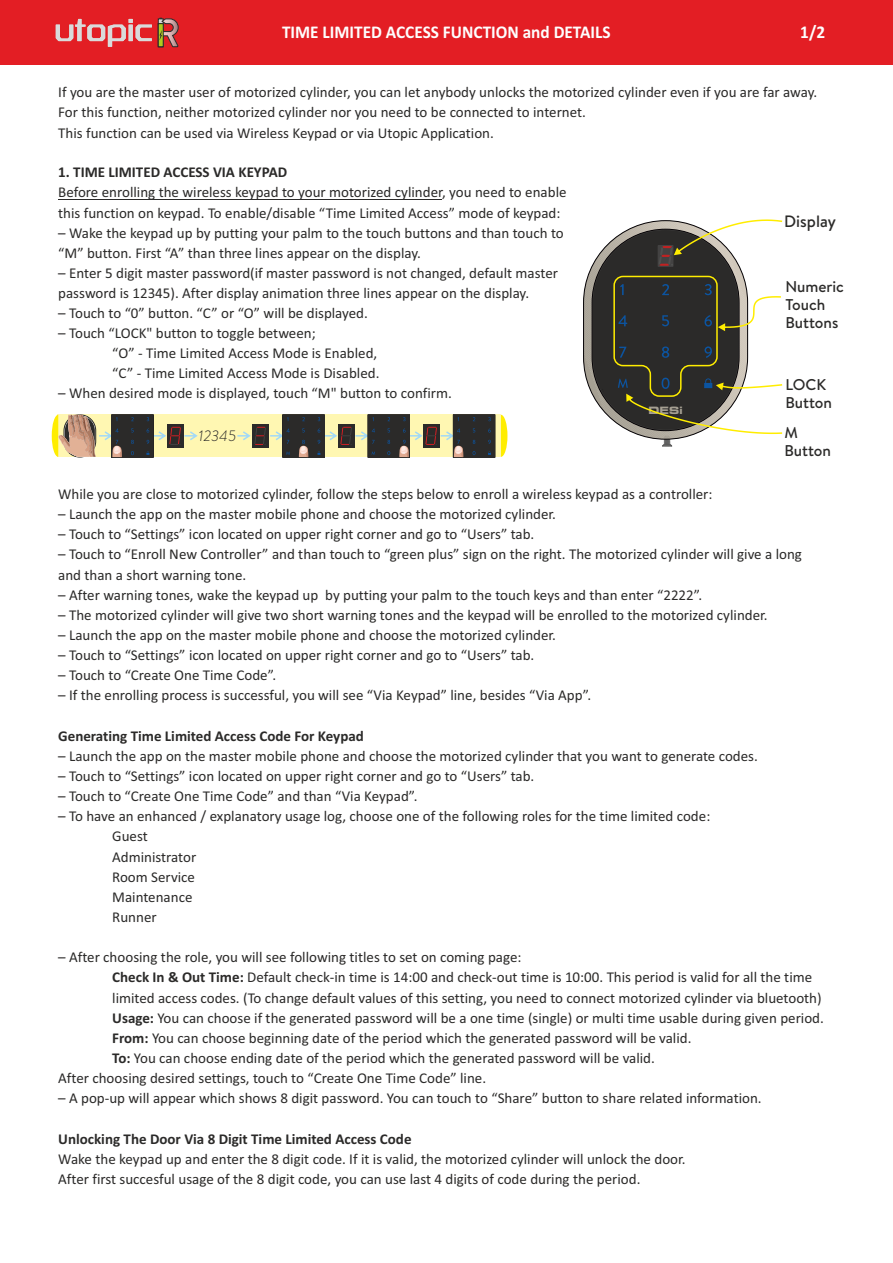
<style>
.page{position:relative;width:893px;height:1263px;background:#fff}
.page>*{position:absolute;margin:0;border:0;box-sizing:border-box;transform-origin:0 0}
.t1{font:700 18px "Calibri";color:#fefefe;scale:.96 1}
.t2{font:500 16.5px "Brandon Text";color:#2b2a29}
.t3{font:500 15.6px/18px "Brandon Text";color:#2b2a29}
.t4{font:15px/20.1px "Calibri";color:#2b2a29}
.t5{font:700 15px "Calibri";color:#2b2a29}
.t6{font:italic 300 15px "Brandon Text";color:#2b2a29}
.t7{font:700 12.6px "Metrostyle Extended";color:#a6a093}
.s1{font-weight:700}
</style>
<div class="page">
<div style="left:0;top:0;width:893px;height:65px;background:#e31e24"></div>
<svg style="left:584px;top:219px;width:198px;height:228px"></svg>
<hr style="left:58px;top:199px;width:384px;height:1px;background:#2b2a29">
<div style="left:58px;top:415px;width:443px;height:42px;background:#fff7b2"></div>
<svg style="left:501px;top:415px;width:6px;height:42px"></svg>
<svg style="left:52px;top:415px;width:146px;height:42px"></svg>
<svg style="left:237px;top:415px;width:258px;height:42px"></svg>
<svg style="left:56px;top:19px;width:96px;height:28px"></svg>
<svg style="left:158px;top:18px;width:21px;height:29px"></svg>
<p class="t1" style="left:282px;top:25px;width:344px">TIME LIMITED ACCESS FUNCTION and DETAILS</p>
<p class="t1" style="left:800px;top:25px;width:27px">1/2</p>
<p class="t4" style="left:58px;top:83px;width:760px">If you are the master user of motorized cylinder, you can let anybody unlocks the motorized cylinder even if you are far away.<br>For this function, neither motorized cylinder nor you need to be connected to internet.</p>
<p class="t4" style="left:58px;top:124px;width:437px">This function can be used via Wireless Keypad or via Utopic Application.</p>
<p class="t5" style="left:58px;top:166px;width:230px">1. TIME LIMITED ACCESS VIA KEYPAD</p>
<p class="t4" style="left:58px;top:184px;width:510px">Before enrolling the wireless keypad to your motorized cylinder, you need to enable this function on keypad. To enable/disable “Time Limited Access” mode of keypad:</p>
<p class="t4" style="left:58px;top:224px;width:507px">– Wake the keypad up by putting your palm to the touch buttons and than touch to “M” button. First “A” than three lines appear on the display.</p>
<p class="t4" style="left:58px;top:264px;width:501px">– Enter 5 digit master password(if master password is not changed, default master password is 12345). After display animation three lines appear on the display.</p>
<p class="t4" style="left:58px;top:304px;width:311px">– Touch to “0” button. “C” or “O” will be displayed.</p>
<p class="t4" style="left:58px;top:324px;width:259px">– Touch “LOCK" button to toggle between;</p>
<p class="t4" style="left:112px;top:364px;width:269px">“C” - Time Limited Access Mode is Disabled.</p>
<p class="t4" style="left:58px;top:384px;width:395px">– When desired mode is displayed, touch “M" button to confirm.</p>
<p class="t4" style="left:112px;top:344px;width:267px">“O” - Time Limited Access Mode is Enabled,</p>
<p class="t6" style="left:199px;top:431px;width:39px">12345</p>
<p class="t7" style="left:648px;top:403px;width:36px">DESi</p>
<p class="t2" style="left:784px;top:216px;width:53px">Display</p>
<p class="t3" style="left:785px;top:280px;width:60px">Numeric<br>Touch<br>Buttons</p>
<p class="t3" style="left:785px;top:377px;width:48px">LOCK<br>Button</p>
<p class="t3" style="left:784px;top:426px;width:48px">M<br>Button</p>
<p class="t4" style="left:58px;top:485px;width:656px">While you are close to motorized cylinder, follow the steps below to enroll a wireless keypad as a controller:</p>
<p class="t4" style="left:58px;top:505px;width:499px">– Launch the app on the master mobile phone and choose the motorized cylinder.</p>
<p class="t4" style="left:58px;top:525px;width:478px">– Touch to “Settings” icon located on upper right corner and go to “Users” tab.</p>
<p class="t4" style="left:58px;top:546px;width:745px">– Touch to “Enroll New Controller” and than touch to “green plus” sign on the right. The motorized cylinder will give a long and than a short warning tone.</p>
<p class="t4" style="left:58px;top:586px;width:646px">– After warning tones, wake the keypad up by putting your palm to the touch keys and than enter “2222”.</p>
<p class="t4" style="left:58px;top:606px;width:711px">– The motorized cylinder will give two short warning tones and the keypad will be enrolled to the motorized cylinder.</p>
<p class="t4" style="left:58px;top:626px;width:499px">– Launch the app on the master mobile phone and choose the motorized cylinder.</p>
<p class="t4" style="left:58px;top:666px;width:220px">– Touch to “Create One Time Code”.</p>
<p class="t4" style="left:58px;top:687px;width:535px">– If the enrolling process is successful, you will see “Via Keypad” line, besides “Via App”.</p>
<p class="t5" style="left:58px;top:729px;width:307px">Generating Time Limited Access Code For Keypad</p>
<p class="t4" style="left:58px;top:747px;width:701px">– Launch the app on the master mobile phone and choose the motorized cylinder that you want to generate codes.</p>
<p class="t4" style="left:58px;top:646px;width:478px">– Touch to “Settings” icon located on upper right corner and go to “Users” tab.</p>
<p class="t4" style="left:58px;top:767px;width:478px">– Touch to “Settings” icon located on upper right corner and go to “Users” tab.</p>
<p class="t4" style="left:58px;top:787px;width:361px">– Touch to “Create One Time Code” and than “Via Keypad”.</p>
<p class="t4" style="left:112px;top:807px;width:600px;text-indent:-54px">– To have an enhanced / explanatory usage log, choose one of the following roles for the time limited code:<br>Guest</p>
<p class="t4" style="left:112px;top:868px;width:84px">Room Service<br>Maintenance<br>Runner</p>
<p class="t4" style="left:112px;top:848px;width:86px">Administrator</p>
<p class="t4" style="left:58px;top:948px;width:465px">– After choosing the role, you will see following titles to set on coming page:</p>
<p class="t4" style="left:112px;top:968px;width:701px"><span class="s1">Check In &amp; Out Time:</span> Default check-in time is 14:00 and check-out time is 10:00. This period is valid for all the time</p>
<p class="t4" style="left:112px;top:989px;width:711px">limited access codes. (To change default values of this setting, you need to connect motorized cylinder via bluetooth)</p>
<p class="t4" style="left:112px;top:1009px;width:713px"><span class="s1">Usage:</span> You can choose if the generated password will be a one time (single) or multi time usable during given period.</p>
<p class="t4" style="left:112px;top:1029px;width:581px"><span class="s1">From:</span> You can choose beginning date of the period which the generated password will be valid.</p>
<p class="t4" style="left:112px;top:1049px;width:544px"><span class="s1">To:</span> You can choose ending date of the period which the generated password will be valid.</p>
<p class="t4" style="left:58px;top:1069px;width:429px">After choosing desired settings, touch to “Create One Time Code” line.</p>
<p class="t4" style="left:58px;top:1089px;width:705px">– A pop-up will appear which shows 8 digit password. You can touch to “Share” button to share related information.</p>
<p class="t5" style="left:58px;top:1132px;width:355px">Unlocking The Door Via 8 Digit Time Limited Access Code</p>
<p class="t4" style="left:58px;top:1150px;width:629px">Wake the keypad up and enter the 8 digit code. If it is valid, the motorized cylinder will unlock the door.<br>After first succesful usage of the 8 digit code, you can use last 4 digits of code during the period.</p>
</div>
